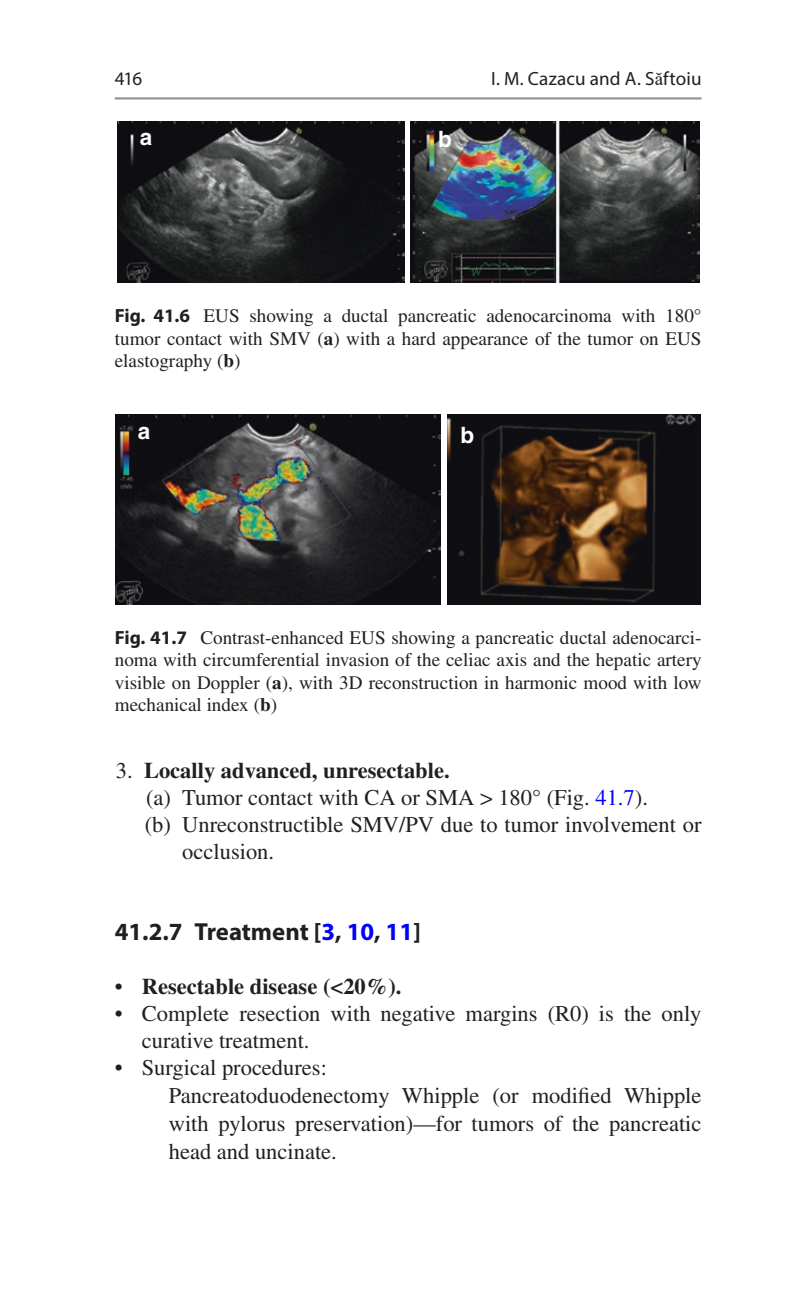
<style>
.page{position:relative;width:810px;height:1295px;background:#fff}
.page>*{position:absolute;margin:0;border:0;box-sizing:border-box;transform-origin:0 0}
._2_hd{font:700 24.75px "Myriad Pro";color:#231f20}
.Unn_list_top{font:22.5px/27px "Times LT Std";color:#231f20}
.t1{font:700 22.5px "Times LT Std";color:#231f20}
.t2{font:700 22.5px "Helvetica";color:#fff}
.t3{font:19.12px/22.5px "Times LT Std";color:#231f20;text-align:justify}
.t4{font:19.12px "Myriad Pro";letter-spacing:.005em;color:#231f20}
.s1{font-family:"Times New Roman"}
.s2{font-family:"Myriad Pro";font-weight:700}
.s3{font-weight:700}
.s4{font-weight:400}
.s5{color:#00f}
</style>
<div class="page">
<img style="left:117px;top:121px;width:287px;height:162px">
<img style="left:411px;top:121px;width:288px;height:162px">
<img style="left:116px;top:415px;width:325px;height:189px">
<img style="left:447px;top:415px;width:254px;height:189px">
<hr style="left:115px;top:97px;width:587px;height:3px;background:#939598">
<p class="t4" style="left:115px;top:66px;width:29px">416</p>
<p class="t2" style="left:140px;top:123px;width:14px">a</p>
<p class="t2" style="left:438px;top:125px;width:15px">b</p>
<p class="t4" style="left:491px;top:66px;width:212px">I. M. Cazacu and A. S<span class="s1">ă</span>ftoiu</p>
<p class="t3" style="left:115px;top:305px;width:588px"><span class="s2">Fig. 41.6</span> EUS showing a ductal pancreatic adenocarcinoma with 180° tumor contact with SMV (<span class="s3">a</span>) with a hard appearance of the tumor on EUS elastography (<span class="s3">b</span>)</p>
<p class="t2" style="left:138px;top:417px;width:14px">a</p>
<p class="t2" style="left:460px;top:422px;width:15px">b</p>
<p class="t3" style="left:115px;top:626px;width:588px"><span class="s2">Fig. 41.7</span> Contrast-enhanced EUS showing a pancreatic ductal adenocarci&shy;noma with circumferential invasion of the celiac axis and the hepatic artery visible on Doppler (<span class="s3">a</span>), with 3D reconstruction in harmonic mood with low mechanical index (<span class="s3">b</span>)</p>
<p class="t1" style="left:116px;top:756px;width:335px"><span class="s4">3.</span> Locally advanced, unresectable.</p>
<p class="Unn_list_top" style="left:146px;top:783px;width:503px">(a) Tumor contact with CA or SMA &gt; 180° (Fig. <span class="s5">41.7</span>).</p>
<p class="Unn_list_top" style="left:182px;top:810px;width:521px;text-indent:-37px">(b) Unreconstructible SMV/PV due to tumor involvement or occlusion.</p>
<h3 class="_2_hd" style="left:115px;top:915px;width:308px">41.2.7 Treatment [<span class="s5">3</span>, <span class="s5">10</span>, <span class="s5">11</span>]</h3>
<p class="t1" style="left:115px;top:972px;width:288px"><span class="s4">•</span> Resectable disease (&lt;20%).</p>
<p class="Unn_list_top" style="left:142px;top:999px;width:561px;text-indent:-27px">• Complete resection with negative margins (R0) is the only curative treatment.</p>
<p class="Unn_list_top" style="left:115px;top:1053px;width:214px">• Surgical procedures:</p>
<p class="Unn_list_top" style="left:169px;top:1081px;width:534px;line-height:28.1px;text-align:justify">Pancreatoduodenectomy Whipple (or modified Whipple with pylorus preservation)—for tumors of the pancreatic head and uncinate.</p>
</div>
